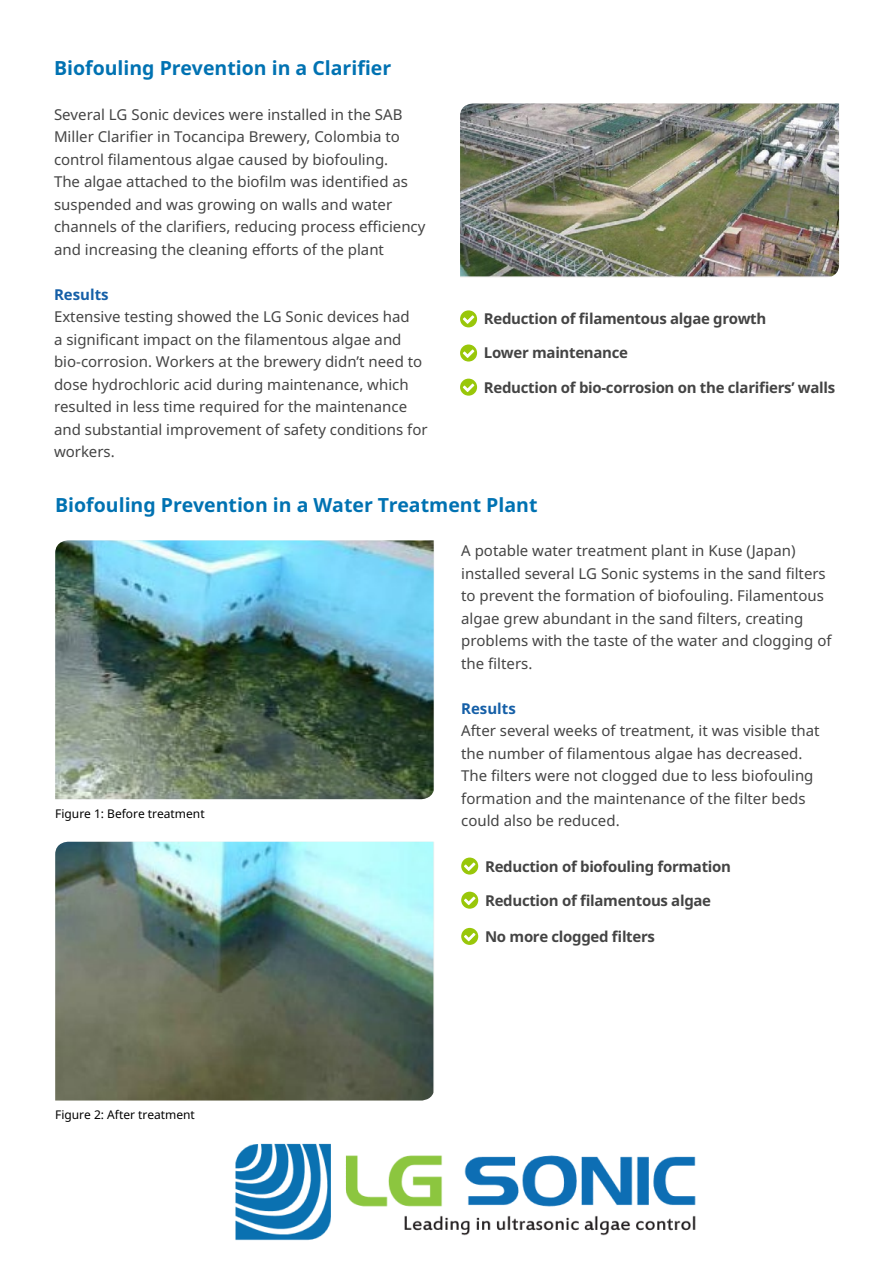
<style>
.page{position:relative;width:893px;height:1263px;background:#fff}
.page>*{position:absolute;margin:0;border:0;box-sizing:border-box;transform-origin:0 0}
.t1{font:700 19.5px "Noto Sans";color:#0072b2}
.t2{font:15px/22.5px "Noto Sans";color:#444}
.t3{font:700 15px "Noto Sans";letter-spacing:-.02em;color:#444}
.t4{font:700 15px "Noto Sans";color:#155fa7}
.t5{font:12px "Noto Sans";color:#000}
</style>
<div class="page">
<svg style="left:460px;top:310px;width:17px;height:17px"></svg>
<svg style="left:460px;top:344px;width:17px;height:17px"></svg>
<svg style="left:460px;top:379px;width:17px;height:17px"></svg>
<img style="left:460px;top:104px;width:379px;height:172px">
<svg style="left:461px;top:857px;width:17px;height:17px"></svg>
<svg style="left:461px;top:892px;width:17px;height:17px"></svg>
<svg style="left:461px;top:928px;width:17px;height:17px"></svg>
<img style="left:55px;top:540px;width:379px;height:259px">
<img style="left:55px;top:842px;width:378px;height:258px">
<img style="left:235px;top:1143px;width:461px;height:98px">
<h1 class="t1" style="left:54px;top:54px;width:339px">Biofouling Prevention in a Clarifier</h1>
<p class="t2" style="left:54px;top:102px;width:373px">Several LG Sonic devices were installed in the SAB Miller Clarifier in Tocancipa Brewery, Colombia to control filamentous algae caused by biofouling.<br>The algae attached to the biofilm was identified as suspended and was growing on walls and water channels of the clarifiers, reducing process efficiency and increasing the cleaning efforts of the plant</p>
<p class="t4" style="left:54px;top:283px;width:56px">Results</p>
<p class="t2" style="left:54px;top:305px;width:375px">Extensive testing showed the LG Sonic devices had<br>a significant impact on the filamentous algae and bio-corrosion. Workers at the brewery didn’t need to dose hydrochloric acid during maintenance, which resulted in less time required for the maintenance and substantial improvement of safety conditions for workers.</p>
<p class="t3" style="left:484px;top:308px;width:284px">Reduction of filamentous algae growth</p>
<p class="t3" style="left:484px;top:342px;width:146px">Lower maintenance</p>
<p class="t3" style="left:484px;top:376px;width:353px">Reduction of bio-corrosion on the clarifiers’ walls</p>
<h1 class="t1" style="left:55px;top:491px;width:484px">Biofouling Prevention in a Water Treatment Plant</h1>
<p class="t5" style="left:55px;top:805px;width:151px">Figure 1: Before treatment</p>
<p class="t5" style="left:55px;top:1107px;width:141px">Figure 2: After treatment</p>
<p class="t2" style="left:461px;top:539px;width:372px">A potable water treatment plant in Kuse (Japan) installed several LG Sonic systems in the sand filters to prevent the formation of biofouling. Filamentous algae grew abundant in the sand filters, creating problems with the taste of the water and clogging of the filters.</p>
<p class="t4" style="left:461px;top:698px;width:56px">Results</p>
<p class="t2" style="left:461px;top:719px;width:360px">After several weeks of treatment, it was visible that the number of filamentous algae has decreased.<br>The filters were not clogged due to less biofouling formation and the maintenance of the filter beds could also be reduced.</p>
<p class="t3" style="left:485px;top:855px;width:247px">Reduction of biofouling formation</p>
<p class="t3" style="left:485px;top:889px;width:228px">Reduction of filamentous algae</p>
<p class="t3" style="left:485px;top:926px;width:171px">No more clogged filters</p>
</div>
